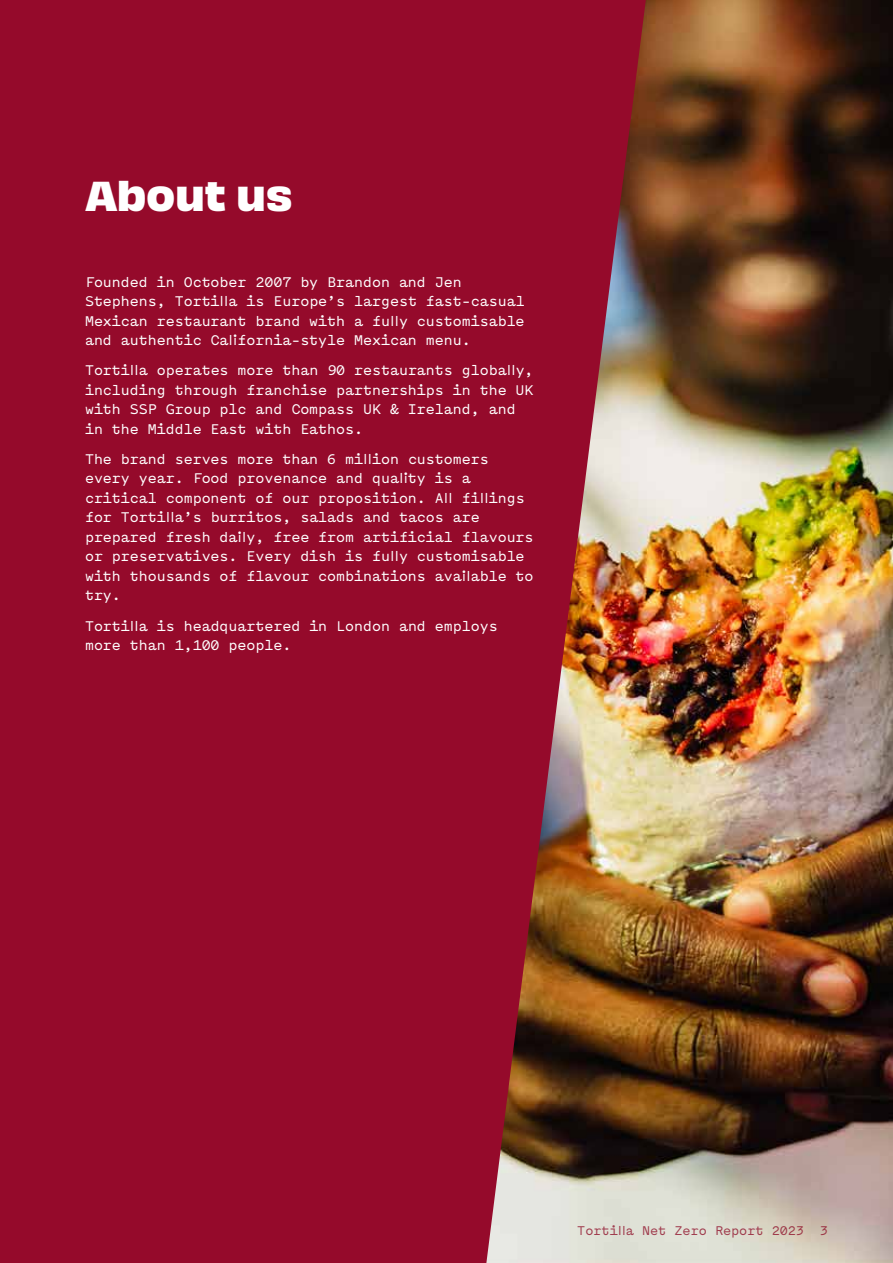
<style>
.page{position:relative;width:893px;height:1263px;background:#950a2b}
.page>*{position:absolute;margin:0;border:0;box-sizing:border-box;transform-origin:0 0}
.t1{font:700 39px "Obviously";color:#fff}
.t2{font:15px/19.5px "Menoe Grotesque";color:#fff}
.t3{font:13.5px "Menoe Grotesque";color:#91142d}
</style>
<div class="page">
<img style="left:486px;top:0;width:407px;height:1263px">
<h1 class="t1" style="left:85px;top:164px;width:209px">About us</h1>
<p class="t2" style="left:85px;top:272px;width:441px">Founded in October 2007 by Brandon and Jen Stephens, Tortilla is Europe’s largest fast-casual Mexican restaurant brand with a fully customisable and authentic California-style Mexican menu.</p>
<p class="t2" style="left:85px;top:361px;width:450px">Tortilla operates more than 90 restaurants globally, including through franchise partnerships in the UK with SSP Group plc and Compass UK &amp; Ireland, and in the Middle East with Eathos.</p>
<p class="t2" style="left:85px;top:450px;width:450px">The brand serves more than 6 million customers every year. Food provenance and quality is a critical component of our proposition. All fillings for Tortilla’s burritos, salads and tacos are prepared fresh daily, free from artificial flavours or preservatives. Every dish is fully customisable with thousands of flavour combinations available to try.</p>
<p class="t2" style="left:85px;top:616px;width:414px">Tortilla is headquartered in London and employs more than 1,100 people.</p>
<p class="t3" style="left:577px;top:1222px;width:253px">Tortilla Net Zero Report 2023 3</p>
</div>
